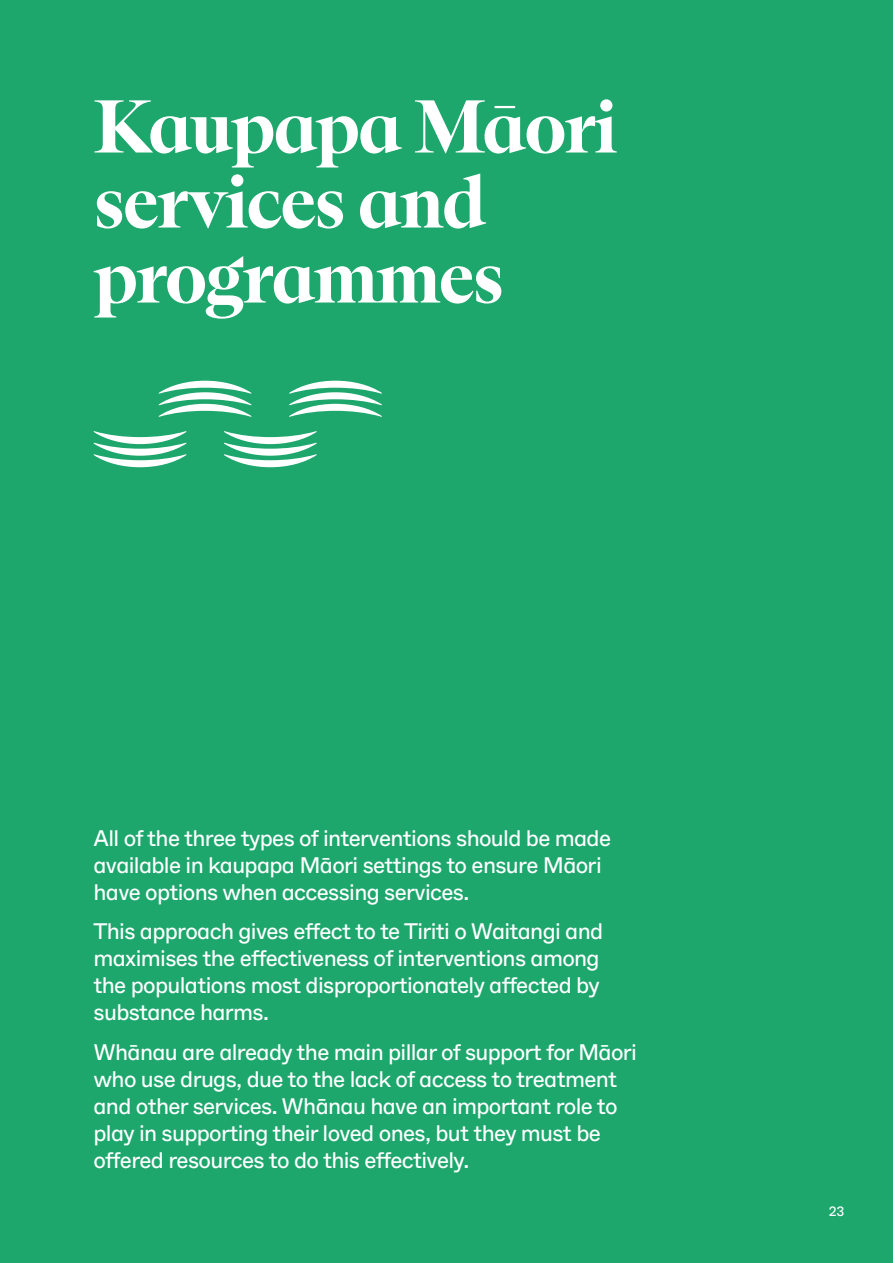
<style>
.page{position:relative;width:893px;height:1263px;background:#1da76d}
.page>*{position:absolute;margin:0;border:0;box-sizing:border-box;transform-origin:0 0}
.Section_headings{font:700 75px/75px "ABC Arizona Serif";letter-spacing:-.03em;color:#fff}
.t1{font:22.5px/27px "ABC Whyte";letter-spacing:-.03em;color:#fff}
.t2{font:13.5px "ABC Whyte";color:#fff}
</style>
<div class="page">
<svg style="left:224px;top:431px;width:93px;height:36px"></svg>
<svg style="left:94px;top:431px;width:93px;height:36px"></svg>
<svg style="left:289px;top:381px;width:93px;height:36px"></svg>
<svg style="left:159px;top:381px;width:93px;height:36px"></svg>
<p class="Section_headings" style="left:94px;top:91px;width:526px">Kaupapa Māori services and programmes</p>
<p class="t1" style="left:94px;top:824px;width:519px">All of the three types of interventions should be made available in kaupapa Māori settings to ensure Māori have options when accessing services.</p>
<p class="t1" style="left:94px;top:918px;width:511px">This approach gives effect to te Tiriti o Waitangi and maximises the effectiveness of interventions among the populations most disproportionately affected by substance harms.</p>
<p class="t1" style="left:94px;top:1039px;width:545px">Whānau are already the main pillar of support for Māori who use drugs, due to the lack of access to treatment and other services. Whānau have an important role to play in supporting their loved ones, but they must be offered resources to do this effectively.</p>
<p class="t2" style="left:829px;top:1203px;width:17px">23</p>
</div>
